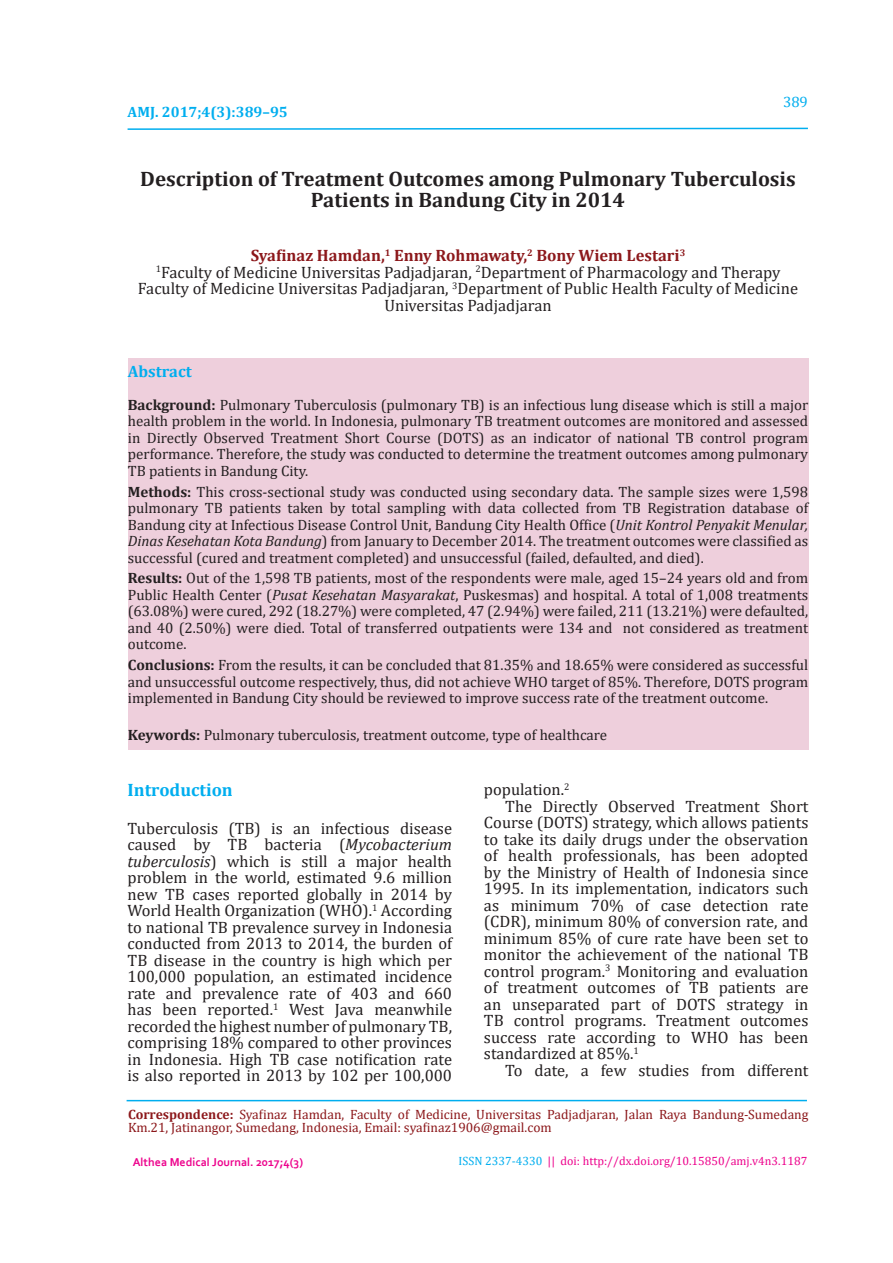
<style>
.page{position:relative;width:893px;height:1263px;background:#fff}
.page>*{position:absolute;margin:0;border:0;box-sizing:border-box;transform-origin:0 0}
.Judul_Artikel{font:700 21px/21px "Cambria";color:#231f20;text-align:center}
.Judul_Isi_Artikel{font:700 18px "Cambria";color:#00aeef}
.Isi_Artikel{font:16.5px/16.5px "Cambria";color:#231f20;text-align:justify}
.Isi_Artikel_0_5{font:16.5px/16.5px "Cambria";color:#231f20;text-align:justify}
.Departemen{font:16.5px/16.5px "Cambria";color:#231f20;text-align:center}
.Penulis{font:700 16.5px "Cambria";color:#8c181b}
.t1{font:700 16.5px "Cambria";color:#00aeef}
.Abstrak_Isi{font:15px/16.5px "Cambria";color:#231f20;text-align:justify}
.t2{font:700 15px "Cambria";color:#00aeef}
.t3{font:15px "Cambria";color:#00aeef}
.t4{font:13.5px/13.5px "Cambria";color:#8c181b}
.t5{font:12px "Cambria";color:#ed028c}
.t6{font:700 12px "Corbel";color:#ed028c}
.s1{font-weight:700}
.s2{font-style:italic}
.s3{color:#00aeef}
</style>
<div class="page">
<svg style="left:127px;top:127px;width:681px;height:3px"></svg>
<div style="left:128px;top:358px;width:680px;height:391px;background:#eecfdc"></div>
<hr style="left:127px;top:1100px;width:680px;height:1px;background:#00aeef">
<p class="t2" style="left:128px;top:102px;width:162px">AMJ. 2017;4(3):389–95</p>
<p class="t3" style="left:783px;top:93px;width:26px">389</p>
<p class="Judul_Artikel" style="left:140px;top:168px;width:657px">Description of Treatment Outcomes among Pulmonary Tuberculosis<br>Patients in Bandung City in 2014</p>
<p class="Penulis" style="left:251px;top:244px;width:436px">Syafinaz Hamdan,<sup>1</sup> Enny Rohmawaty,<sup>2</sup> Bony Wiem Lestari<sup>3</sup></p>
<p class="Departemen" style="left:138px;top:264px;width:662px"><sup>1</sup>Faculty of Medicine Universitas Padjadjaran, <sup>2</sup>Department of Pharmacology and Therapy<br>Faculty of Medicine Universitas Padjadjaran, <sup>3</sup>Department of Public Health Faculty of Medicine<br>Universitas Padjadjaran</p>
<p class="t1" style="left:128px;top:360px;width:65px">Abstract</p>
<p class="Abstrak_Isi" style="left:128px;top:396px;width:682px"><span class="s1">Background:</span> Pulmonary Tuberculosis (pulmonary TB) is an infectious lung disease which is still a major health problem in the world. In Indonesia, pulmonary TB treatment outcomes are monitored and assessed in Directly Observed Treatment Short Course (DOTS) as an indicator of national TB control program performance. Therefore, the study was conducted to determine the treatment outcomes among pulmonary TB patients in Bandung City.</p>
<p class="Abstrak_Isi" style="left:128px;top:483px;width:682px"><span class="s1">Methods:</span> This cross-sectional study was conducted using secondary data. The sample sizes were 1,598 pulmonary TB patients taken by total sampling with data collected from TB Registration database of Bandung city at Infectious Disease Control Unit, Bandung City Health Office (<span class="s2">Unit Kontrol Penyakit Menular, Dinas Kesehatan Kota Bandung</span>) from January to December 2014. The treatment outcomes were classified as successful (cured and treatment completed) and unsuccessful (failed, defaulted, and died).</p>
<p class="Abstrak_Isi" style="left:128px;top:570px;width:682px"><span class="s1">Results:</span> Out of the 1,598 TB patients, most of the respondents were male, aged 15–24 years old and from Public Health Center (<span class="s2">Pusat Kesehatan Masyarakat</span>, Puskesmas) and hospital. A total of 1,008 treatments (63.08%) were cured, 292 (18.27%) were completed, 47 (2.94%) were failed, 211 (13.21%) were defaulted, and 40 (2.50%) were died. Total of transferred outpatients were 134 and not considered as treatment outcome.</p>
<p class="Abstrak_Isi" style="left:128px;top:657px;width:682px"><span class="s1">Conclusions:</span> From the results, it can be concluded that 81.35% and 18.65% were considered as successful and unsuccessful outcome respectively, thus, did not achieve WHO target of 85%. Therefore, DOTS program implemented in Bandung City should be reviewed to improve success rate of the treatment outcome.</p>
<p class="Abstrak_Isi" style="left:128px;top:727px;width:481px"><span class="s1">Keywords:</span> Pulmonary tuberculosis, treatment outcome, type of healthcare</p>
<p class="Judul_Isi_Artikel" style="left:128px;top:778px;width:107px">Introduction</p>
<p class="Isi_Artikel" style="left:128px;top:820px;width:326px">Tuberculosis (TB) is an infectious disease caused by TB bacteria (<span class="s2">Mycobacterium tuberculosis</span>) which is still a major health problem in the world, estimated 9.6 million new TB cases reported globally in 2014 by World Health Organization (WHO).<sup>1</sup> According to national TB prevalence survey in Indonesia conducted from 2013 to 2014, the burden of TB disease in the country is high which per 100,000 population, an estimated incidence rate and prevalence rate of 403 and 660 has been reported.<sup>1</sup> West Java meanwhile recorded the highest number of pulmonary TB, comprising 18% compared to other provinces in Indonesia. High TB case notification rate is also reported in 2013 by 102 per 100,000</p>
<p class="Isi_Artikel" style="left:484px;top:781px;width:87px">population.<sup>2</sup></p>
<p class="Isi_Artikel_0_5" style="left:484px;top:798px;width:326px;text-indent:21px">The Directly Observed Treatment Short Course (DOTS) strategy, which allows patients to take its daily drugs under the observation of health professionals, has been adopted by the Ministry of Health of Indonesia since 1995. In its implementation, indicators such as minimum 70% of case detection rate (CDR), minimum 80% of conversion rate, and minimum 85% of cure rate have been set to monitor the achievement of the national TB control program.<sup>3</sup> Monitoring and evaluation of treatment outcomes of TB patients are an unseparated part of DOTS strategy in TB control programs. Treatment outcomes success rate according to WHO has been standardized at 85%.<sup>1</sup></p>
<p class="Isi_Artikel_0_5" style="left:505px;top:1062px;width:305px">To date, a few studies from different</p>
<p class="t4" style="left:128px;top:1107px;width:682px"><span class="s1">Correspondence:</span> Syafinaz Hamdan, Faculty of Medicine, Universitas Padjadjaran, Jalan Raya Bandung-Sumedang<br>Km.21, Jatinangor, Sumedang, Indonesia, Email: syafinaz1906@gmail.com</p>
<p class="t6" style="left:133px;top:1155px;width:172px">Althea Medical Journal. 2017;4(3)</p>
<p class="t5" style="left:459px;top:1153px;width:350px"><span class="s3">ISSN 2337-4330</span> || doi: http://dx.doi.org/10.15850/amj.v4n3.1187</p>
</div>
